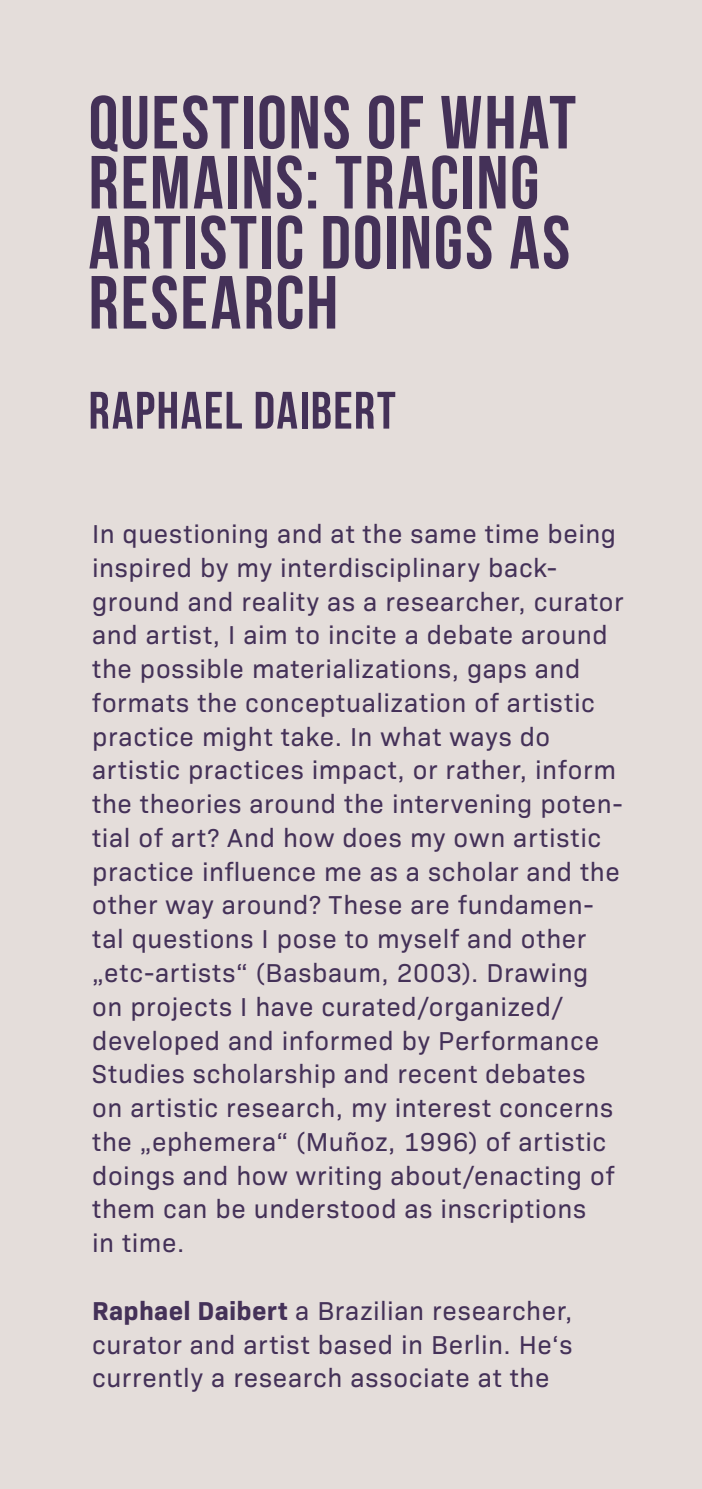
<style>
.page{position:relative;width:702px;height:1489px;background:#fff}
.page>*{position:absolute;margin:0;border:0;box-sizing:border-box;transform-origin:0 0}
.t1{font:700 75px/60px "Bebas Neue";letter-spacing:.025em;color:#443158}
.t2{font:700 52.5px "Bebas Neue";letter-spacing:.035em;color:#443158}
.t3{font:26.25px/33.8px "Bio Sans";letter-spacing:.025em;color:#443158}
.s1{font-weight:700}
</style>
<div class="page">
<div style="left:0;top:0;width:702px;height:1488px;background:#e4ddda"></div>
<h1 class="t1" style="left:89px;top:92px;width:489px">QUESTIONS OF WHAT<br>REMAINS: TRACING<br>ARTISTIC DOINGS AS<br>RESEARCH</h1>
<h2 class="t2" style="left:89px;top:381px;width:308px">RAPHAEL DAIBERT</h2>
<p class="t3" style="left:92px;top:515px;width:533px">In questioning and at the same time being inspired by my interdisciplinary back&shy;ground and reality as a researcher, curator and artist, I aim to incite a debate around the possible materializations, gaps and formats the conceptualization of artistic practice might take. In what ways do artistic practices impact, or rather, inform the theories around the intervening poten&shy;tial of art? And how does my own artistic practice influence me as a scholar and the other way around? These are fundamen&shy;tal questions I pose to myself and other „etc-artists“ (Basbaum, 2003). Drawing on projects I have curated/organized/ developed and informed by Performance Studies scholarship and recent debates<br>on artistic research, my interest concerns the „ephemera“ (Muñoz, 1996) of artistic doings and how writing about/enacting of them can be understood as inscriptions<br>in time.</p>
<p class="t3" style="left:92px;top:1291px;width:482px;text-align:justify"><span class="s1">Raphael Daibert</span> a Brazilian researcher, curator and artist based in Berlin. He‘s currently a research associate at the</p>
</div>
